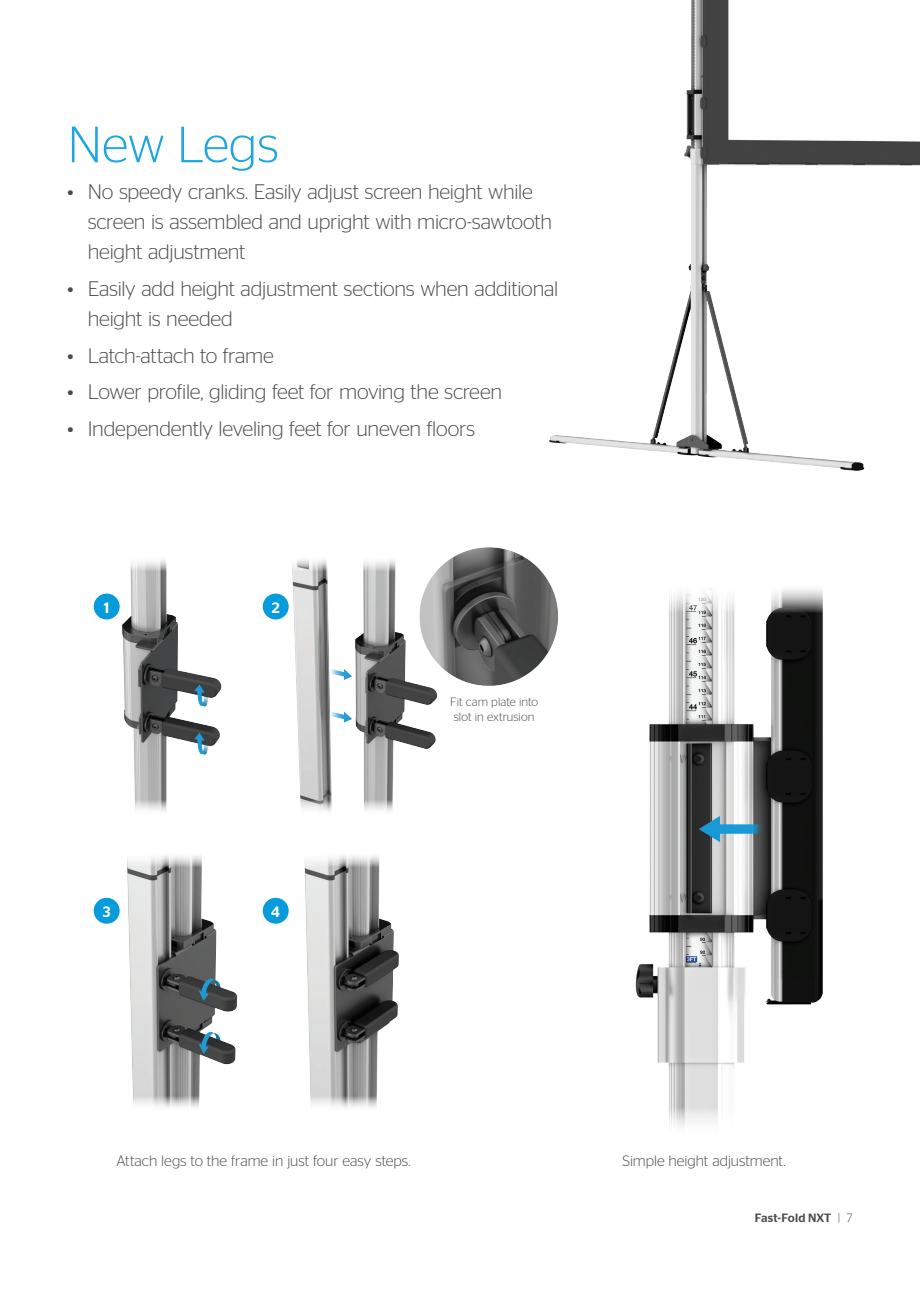
<style>
.page{position:relative;width:920px;height:1290px;background:#fff}
.page>*{position:absolute;margin:0;border:0;box-sizing:border-box;transform-origin:0 0}
.t1{font:300 51px "Stag Sans";color:#1da6df}
.t2{font:300 21px/30px "Stag Sans";letter-spacing:-.015em;color:#4b4c4d}
.t3{font:300 15px "Stag Sans";letter-spacing:-.005em;color:#4b4c4d}
.t4{font:500 15px "Stag Sans";color:#fff}
.t5{font:300 12px/15px "Stag Sans";letter-spacing:.005em;color:#4b4c4d;text-align:center}
.t6{font:500 12px "Stag Sans";letter-spacing:.005em;color:#4b4c4d}
.s1{font-weight:300}
</style>
<div class="page">
<img style="left:93px;top:560px;width:129px;height:251px">
<img style="left:635px;top:589px;width:188px;height:538px">
<img style="left:111px;top:855px;width:288px;height:253px">
<img style="left:549px;top:0;width:371px;height:471px">
<div style="left:94px;top:593px;width:26px;height:26px;background:#069bda;border-radius:50%"></div>
<div style="left:263px;top:593px;width:26px;height:26px;background:#069bda;border-radius:50%"></div>
<div style="left:94px;top:898px;width:26px;height:26px;background:#069bda;border-radius:50%"></div>
<div style="left:263px;top:898px;width:26px;height:26px;background:#069bda;border-radius:50%"></div>
<img style="left:281px;top:547px;width:277px;height:311px">
<h1 class="t1" style="left:68px;top:117px;width:213px">New Legs</h1>
<p class="t2" style="left:88px;top:176px;width:466px;text-indent:-20px">• No speedy cranks. Easily adjust screen height while screen is assembled and upright with micro-sawtooth height adjustment</p>
<p class="t2" style="left:88px;top:273px;width:472px;text-indent:-20px">• Easily add height adjustment sections when additional height is needed</p>
<p class="t2" style="left:68px;top:340px;width:208px">• Latch-attach to frame</p>
<p class="t2" style="left:68px;top:377px;width:436px">• Lower profile, gliding feet for moving the screen</p>
<p class="t2" style="left:68px;top:413px;width:409px">• Independently leveling feet for uneven floors</p>
<p class="t4" style="left:104px;top:599px;width:7px">1</p>
<p class="t4" style="left:272px;top:599px;width:10px">2</p>
<p class="t4" style="left:103px;top:903px;width:9px">3</p>
<p class="t4" style="left:271px;top:903px;width:10px">4</p>
<p class="t5" style="left:450px;top:695px;width:89px">Fit cam plate into slot in extrusion</p>
<p class="t3" style="left:116px;top:1153px;width:296px">Attach legs to the frame in just four easy steps.</p>
<p class="t3" style="left:622px;top:1153px;width:165px">Simple height adjustment.</p>
<p class="t6" style="left:755px;top:1211px;width:99px">Fast-Fold NXT <span class="s1">| 7</span></p>
</div>
